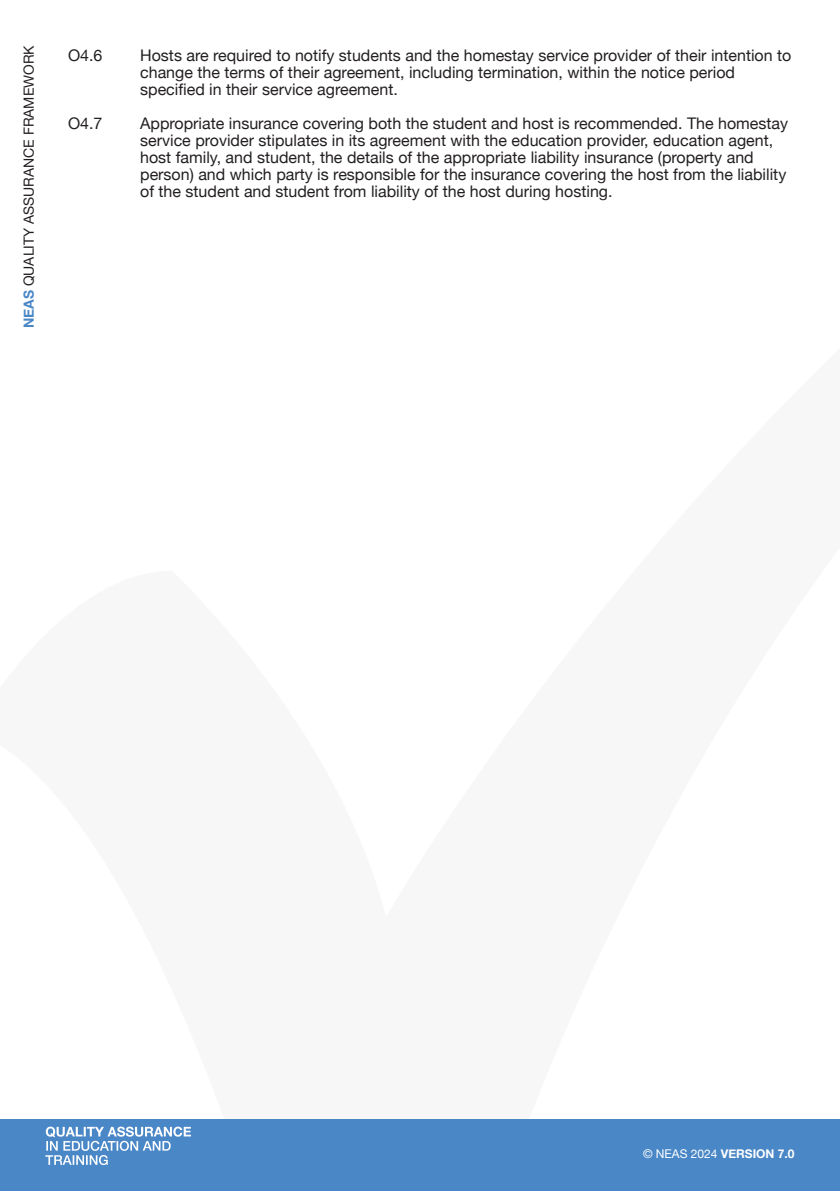
<style>
.page{position:relative;width:840px;height:1191px;background:#fff}
.page>*{position:absolute;margin:0;border:0;box-sizing:border-box;transform-origin:0 0}
.t1{font:16px/17px "Helvetica Neue";color:#231f20}
.t2{font:14px "Helvetica Neue";color:#231f20}
.t3{font:700 12px "Helvetica Neue";color:#fff}
.s1{font-weight:700;color:#4a87c7}
.s2{font-weight:400}
</style>
<div class="page">
<div style="left:0;top:1119px;width:839px;height:72px;background:#4a87c7"></div>
<svg style="left:45px;top:1126px;width:146px;height:39px"></svg>
<p class="t2" style="left:19px;top:328px;width:284px;rotate:-90deg"><span class="s1">NEAS</span> QUALITY ASSURANCE FRAMEWORK</p>
<p class="t1" style="left:68px;top:47px;width:36px">O4.6</p>
<p class="t1" style="left:140px;top:47px;width:652px">Hosts are required to notify students and the homestay service provider of their intention to change the terms of their agreement, including termination, within the notice period specified in their service agreement.</p>
<p class="t1" style="left:68px;top:115px;width:36px">O4.7</p>
<p class="t1" style="left:140px;top:115px;width:649px">Appropriate insurance covering both the student and host is recommended. The homestay service provider stipulates in its agreement with the education provider, education agent, host family, and student, the details of the appropriate liability insurance (property and person) and which party is responsible for the insurance covering the host from the liability of the student and student from liability of the host during hosting.</p>
<p class="t3" style="left:642px;top:1143px;width:153px"><span class="s2">© NEAS 2024</span> VERSION 7.0</p>
</div>
